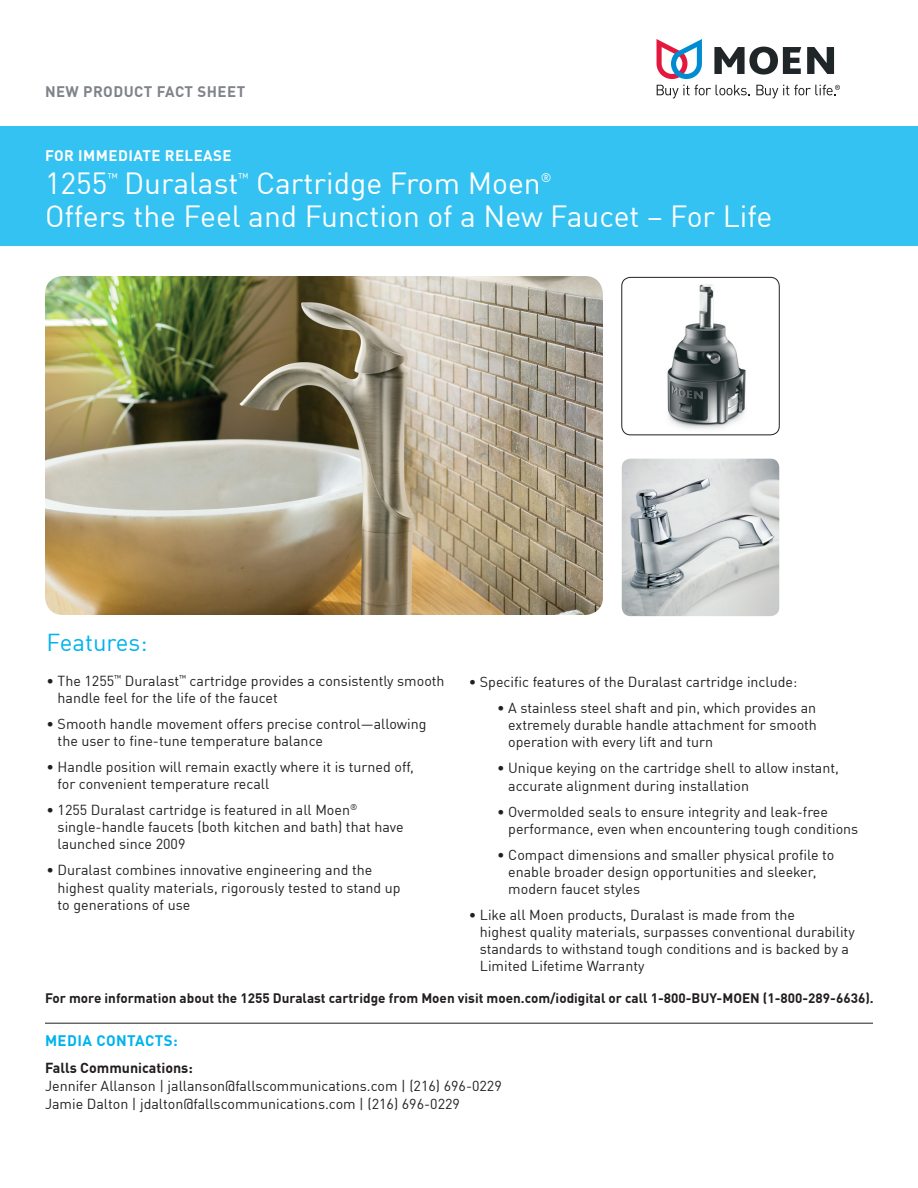
<style>
.page{position:relative;width:918px;height:1188px;background:#fff}
.page>*{position:absolute;margin:0;border:0;box-sizing:border-box;transform-origin:0 0}
.t1{font:30px "DIN Offc";color:#fff}
.t2{font:24px "DIN Offc";color:#00b3ee}
.t3{font:700 15px "DIN Offc";letter-spacing:.03em;color:#80838a}
.t4{font:700 15px "DIN Offc";letter-spacing:.03em;color:#fff}
.t5{font:700 15px "DIN Offc";letter-spacing:.03em;color:#00b3ee}
.t6{font:14.25px/17.1px "DIN Offc";color:#231f20}
.t7{font:700 13.5px "DIN Offc";color:#231f20}
.t8{font:12.3px "DIN Offc";color:#fff}
.s1{font-weight:700}
</style>
<div class="page">
<svg style="left:657px;top:39px;width:45px;height:40px"></svg>
<svg style="left:714px;top:47px;width:87px;height:28px"></svg>
<svg style="left:807px;top:47px;width:27px;height:27px"></svg>
<svg style="left:657px;top:85px;width:93px;height:13px"></svg>
<svg style="left:756px;top:85px;width:84px;height:13px"></svg>
<img style="left:45px;top:276px;width:558px;height:339px">
<img style="left:622px;top:277px;width:157px;height:158px">
<div style="left:621px;top:277px;width:159px;height:158px;border:1px solid #231f20;border-radius:9px"></div>
<img style="left:622px;top:459px;width:157px;height:157px">
<div style="left:0;top:126px;width:918px;height:120px;background:#33c2f1"></div>
<hr style="left:45px;top:1059px;width:820px;height:1px;background:#00aeef">
<hr style="left:45px;top:1023px;width:828px;height:1px;background:#231f20">
<p class="t3" style="left:45px;top:82px;width:202px">NEW PRODUCT FACT SHEET</p>
<p class="t4" style="left:45px;top:146px;width:188px">FOR IMMEDIATE RELEASE</p>
<p class="t1" style="left:45px;top:164px;width:64px">1255</p>
<p class="t8" style="left:108px;top:170px;width:12px">™</p>
<p class="t1" style="left:124px;top:164px;width:116px">Duralast</p>
<p class="t8" style="left:238px;top:170px;width:12px">™</p>
<p class="t1" style="left:256px;top:164px;width:286px">Cartridge From Moen</p>
<p class="t8" style="left:541px;top:170px;width:12px">®</p>
<p class="t1" style="left:45px;top:197px;width:729px">Offers the Feel and Function of a New Faucet – For Life</p>
<p class="t2" style="left:46px;top:628px;width:103px">Features:</p>
<p class="t6" style="left:58px;top:672px;width:389px;text-indent:-11px">• The 1255<sup>™</sup> Duralast<sup>™</sup> cartridge provides a consistently smooth handle feel for the life of the faucet</p>
<p class="t6" style="left:58px;top:715px;width:370px;text-indent:-11px">• Smooth handle movement offers precise control—allowing the user to fine-tune temperature balance</p>
<p class="t6" style="left:58px;top:758px;width:358px;text-indent:-11px">• Handle position will remain exactly where it is turned off, for convenient temperature recall</p>
<p class="t6" style="left:58px;top:801px;width:348px;text-indent:-11px">• 1255 Duralast cartridge is featured in all Moen<sup>® </sup>single-handle faucets (both kitchen and bath) that have launched since 2009</p>
<p class="t6" style="left:58px;top:861px;width:345px;text-indent:-11px">• Duralast combines innovative engineering and the highest quality materials, rigorously tested to stand up to generations of use</p>
<p class="t6" style="left:469px;top:673px;width:330px">• Specific features of the Duralast cartridge include:</p>
<p class="t6" style="left:508px;top:699px;width:310px;text-align:justify;text-indent:-11px">• A stainless steel shaft and pin, which provides an extremely durable handle attachment for smooth operation with every lift and turn</p>
<p class="t6" style="left:508px;top:760px;width:332px;text-indent:-11px">• Unique keying on the cartridge shell to allow instant, accurate alignment during installation</p>
<p class="t6" style="left:508px;top:803px;width:352px;text-indent:-11px">• Overmolded seals to ensure integrity and leak-free performance, even when encountering tough conditions</p>
<p class="t6" style="left:508px;top:846px;width:328px;text-indent:-11px">• Compact dimensions and smaller physical profile to enable broader design opportunities and sleeker, modern faucet styles</p>
<p class="t6" style="left:480px;top:906px;width:376px;text-indent:-11px">• Like all Moen products, Duralast is made from the<br>highest quality materials, surpasses conventional durability standards to withstand tough conditions and is backed by a Limited Lifetime Warranty</p>
<p class="t7" style="left:45px;top:990px;width:830px">For more information about the 1255 Duralast cartridge from Moen visit moen.com/iodigital or call 1-800-BUY-MOEN (1-800-289-6636).</p>
<p class="t5" style="left:45px;top:1031px;width:134px">MEDIA CONTACTS:</p>
<p class="t6" style="left:45px;top:1059px;width:458px;line-height:18px"><span class="s1">Falls Communications:<br></span>Jennifer Allanson | jallanson@fallscommunications.com | (216) 696-0229<br>Jamie Dalton | jdalton@fallscommunications.com | (216) 696-0229</p>
</div>
